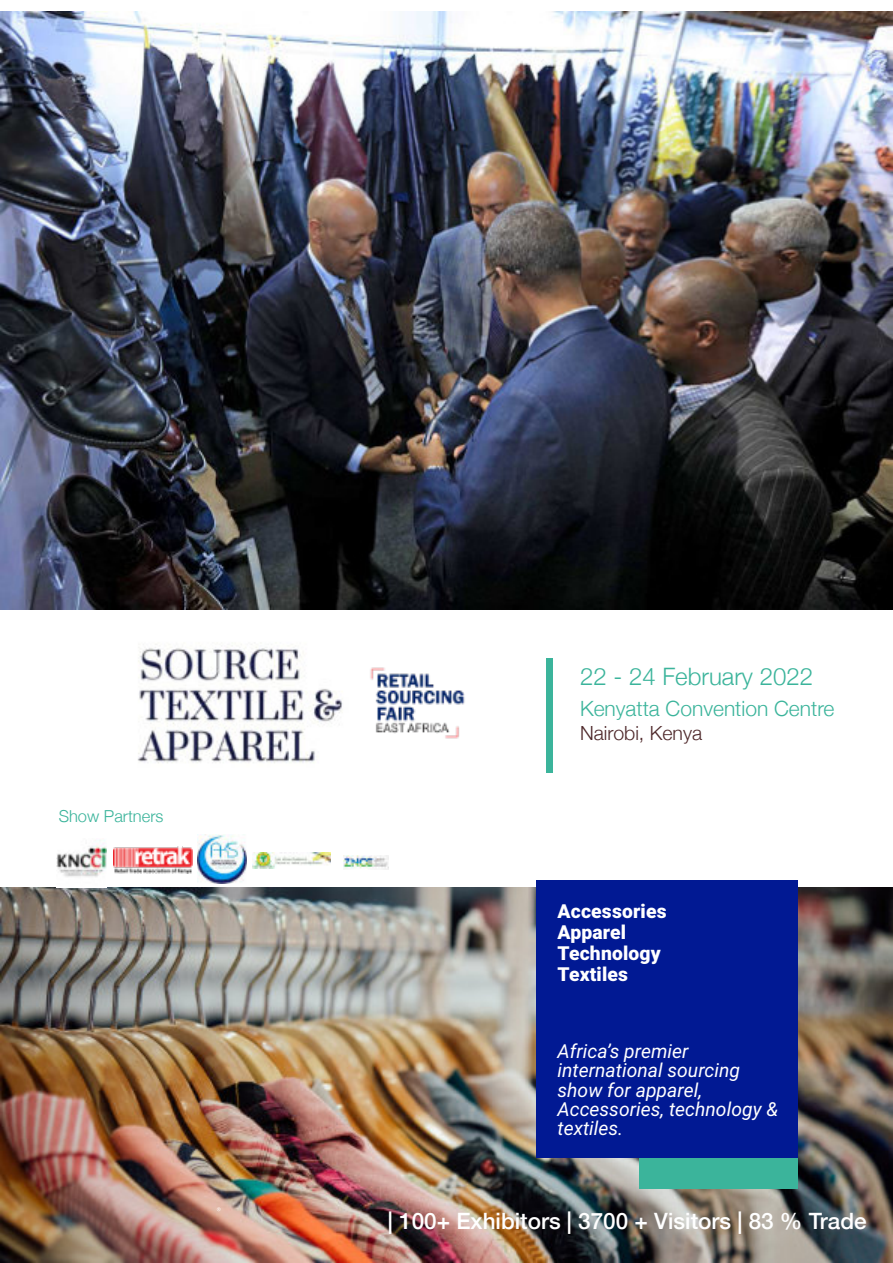
<style>
.page{position:relative;width:893px;height:1263px;background:#fff}
.page>*{position:absolute;margin:0;border:0;box-sizing:border-box;transform-origin:0 0}
.t1{font:300 24px "Helvetica Neue";color:#3bb49b}
.t2{font:500 22.5px "Helvetica Neue";color:#fff}
.t3{font:300 21px "Helvetica Neue";color:#3bb49b}
.t4{font:300 19.5px "Helvetica Neue";color:#4e282a}
.t5{font:italic 19.35px/19.4px "Roboto";color:#fff}
.t6{font:900 19.35px/21px "Roboto";letter-spacing:.01em;color:#fff}
.t7{font:300 16.5px "Helvetica Neue";color:#3bb49b}
</style>
<div class="page">
<img style="left:0;top:887px;width:892px;height:376px">
<img style="left:0;top:12px;width:893px;height:597px">
<div style="left:536px;top:881px;width:262px;height:277px;background:#011993"></div>
<div style="left:639px;top:1158px;width:158px;height:31px;background:#3bb49b"></div>
<div style="left:546px;top:659px;width:7px;height:114px;background:#3bb49b"></div>
<svg style="left:217px;top:1207px;width:4px;height:4px"></svg>
<img style="left:137px;top:644px;width:206px;height:120px">
<img style="left:370px;top:667px;width:95px;height:72px">
<img style="left:57px;top:840px;width:49px;height:37px">
<img style="left:114px;top:847px;width:79px;height:26px">
<img style="left:198px;top:834px;width:48px;height:50px">
<img style="left:253px;top:853px;width:78px;height:15px">
<img style="left:344px;top:856px;width:45px;height:13px">
<p class="t7" style="left:59px;top:806px;width:106px">Show Partners</p>
<p class="t1" style="left:580px;top:661px;width:235px">22 - 24 February 2022</p>
<p class="t3" style="left:580px;top:696px;width:256px">Kenyatta Convention Centre</p>
<p class="t4" style="left:580px;top:721px;width:124px">Nairobi, Kenya</p>
<p class="t6" style="left:557px;top:902px;width:111px">Accessories<br>Apparel<br>Technology<br>Textiles</p>
<p class="t5" style="left:557px;top:1043px;width:222px">Africa’s premier international sourcing show for apparel,<br>Accessories, technology &amp; textiles.</p>
<p class="t2" style="left:388px;top:1207px;width:480px">| 100+ Exhibitors | 3700 + Visitors | 83 % Trade</p>
</div>
